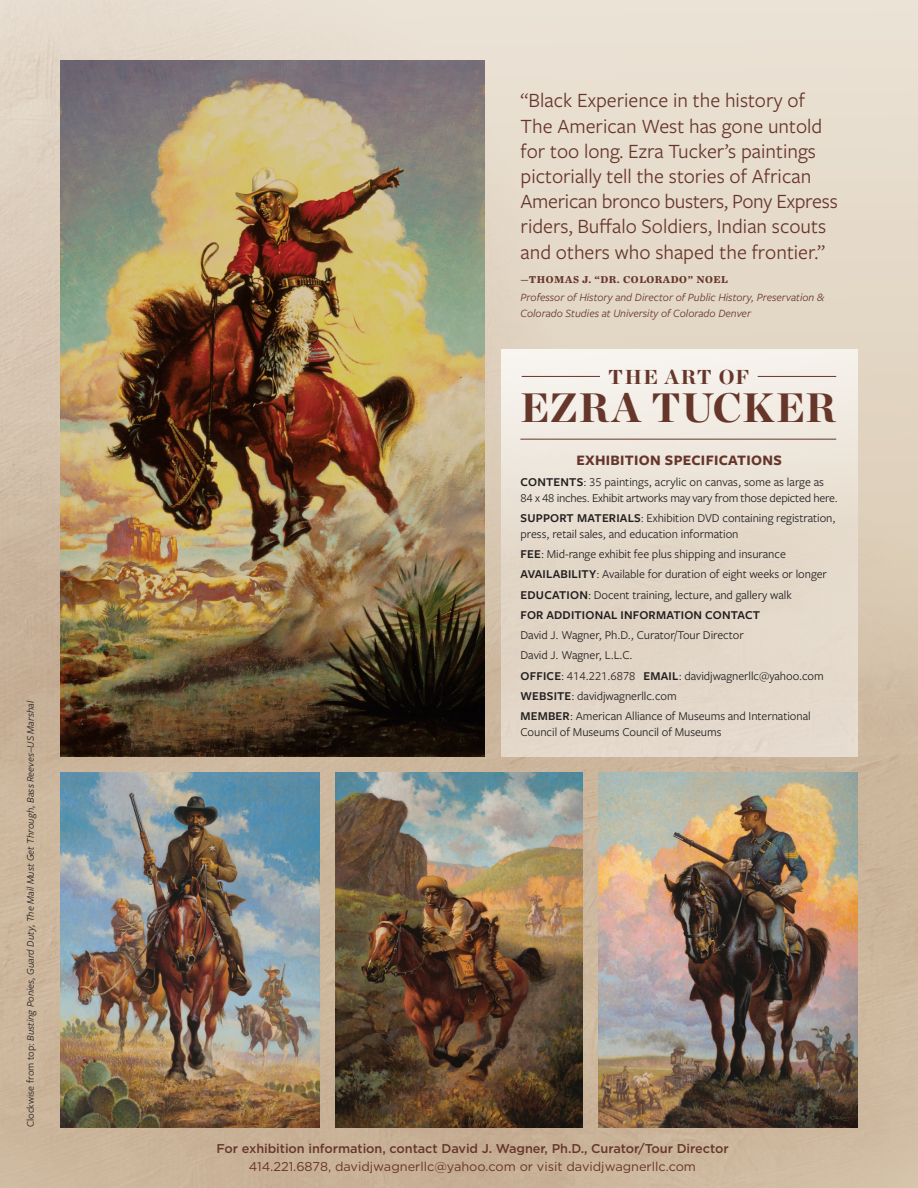
<style>
.page{position:relative;width:918px;height:1188px;background:#e7ddce}
.page>*{position:absolute;margin:0;border:0;box-sizing:border-box;transform-origin:0 0}
.t1{font:900 40.95px "Chronicle Display";letter-spacing:.02em;color:#67362b}
.t2{font:21px/25.2px "Freight Sans Pro";color:#67362b}
.t3{font:900 20.1px "Chronicle Display";letter-spacing:.07em;color:#67362b}
.t4{font:700 15px "Freight Sans Pro";letter-spacing:.02em;color:#67362b}
.t5{font:500 12.75px "Gotham";letter-spacing:-.005em;color:#67362b}
.t6{font:12.75px "Gotham";color:#67362b}
.t7{font:12.45px/20.2px "Freight Sans Pro";letter-spacing:-.005em;color:#231f20}
.t8{font:italic 11.55px/15.8px "Freight Sans Pro";color:#67362b}
.t9{font:italic 10.5px "Freight Sans Pro";color:#231f20}
.t10{font:700 10.5px "Chronicle Text G1";letter-spacing:.05em;color:#67362b}
.s1{font-style:normal}
.s2{font-weight:600}
</style>
<div class="page">
<img style="left:0;top:403px;width:918px;height:785px">
<img style="left:0;top:39px;width:554px;height:757px">
<img style="left:61px;top:61px;width:423px;height:696px">
<div style="left:501px;top:349px;width:356px;height:408px;background:linear-gradient(to bottom,#f3eee6,#ddd0bf)"></div>
<img style="left:61px;top:773px;width:259px;height:354px">
<img style="left:336px;top:772px;width:246px;height:355px">
<img style="left:598px;top:773px;width:259px;height:354px">
<hr style="left:522px;top:376px;width:78px;height:1px;background:#67362b">
<hr style="left:520px;top:439px;width:316px;height:1px;background:#67362b">
<hr style="left:758px;top:376px;width:78px;height:1px;background:#67362b">
<p class="t9" style="left:24px;top:1127px;width:428px;rotate:-90deg"><span class="s1">Clockwise from top:</span> Busting Ponies, Guard Duty, The Mail Must Get Through, Bass Reeves–US Marshal</p>
<p class="t2" style="left:521px;top:87px;width:319px">“Black Experience in the history of The American West has gone untold for too long. Ezra Tucker’s paintings pictorially tell the stories of African American bronco busters, Pony Express riders, Buffalo Soldiers, Indian scouts and others who shaped the frontier.”</p>
<p class="t10" style="left:521px;top:271px;width:209px">—THOMAS J. “DR. COLORADO” NOEL</p>
<p class="t8" style="left:521px;top:289px;width:305px">Professor of History and Director of Public History, Preservation &amp;<br>Colorado Studies at University of Colorado Denver</p>
<h3 class="t3" style="left:608px;top:360px;width:142px">THE ART OF</h3>
<h1 class="t1" style="left:520px;top:374px;width:317px">EZRA TUCKER</h1>
<p class="t4" style="left:576px;top:450px;width:207px">EXHIBITION SPECIFICATIONS</p>
<p class="t7" style="left:521px;top:474px;width:319px;line-height:15.8px"><span class="s2">CONTENTS</span>: 35 paintings, acrylic on canvas, some as large as<br>84 x 48 inches. Exhibit artworks may vary from those depicted here.</p>
<p class="t7" style="left:521px;top:510px;width:317px;line-height:15.8px"><span class="s2">SUPPORT MATERIALS</span>: Exhibition DVD containing registration, press, retail sales, and education information</p>
<p class="t7" style="left:521px;top:543px;width:308px"><span class="s2">FEE</span>: Mid-range exhibit fee plus shipping and insurance <span class="s2">AVAILABILITY</span>: Available for duration of eight weeks or longer <span class="s2">EDUCATION</span>: Docent training, lecture, and gallery walk<br><span class="s2">FOR ADDITIONAL INFORMATION CONTACT</span></p>
<p class="t7" style="left:521px;top:624px;width:305px">David J. Wagner, Ph.D., Curator/Tour Director<br>David J. Wagner, L.L.C.<br><span class="s2">OFFICE</span>: 414.221.6878 <span class="s2">EMAIL</span>: davidjwagnerllc@yahoo.com <span class="s2">WEBSITE</span>: davidjwagnerllc.com<br><span class="s2">MEMBER</span>: American Alliance of Museums and International</p>
<p class="t7" style="left:521px;top:721px;width:203px">Council of Museums Council of Museums</p>
<p class="t5" style="left:216px;top:1140px;width:514px">For exhibition information, contact David J. Wagner, Ph.D., Curator/Tour Director</p>
<p class="t6" style="left:249px;top:1158px;width:449px">414.221.6878, davidjwagnerllc@yahoo.com or visit davidjwagnerllc.com</p>
</div>
